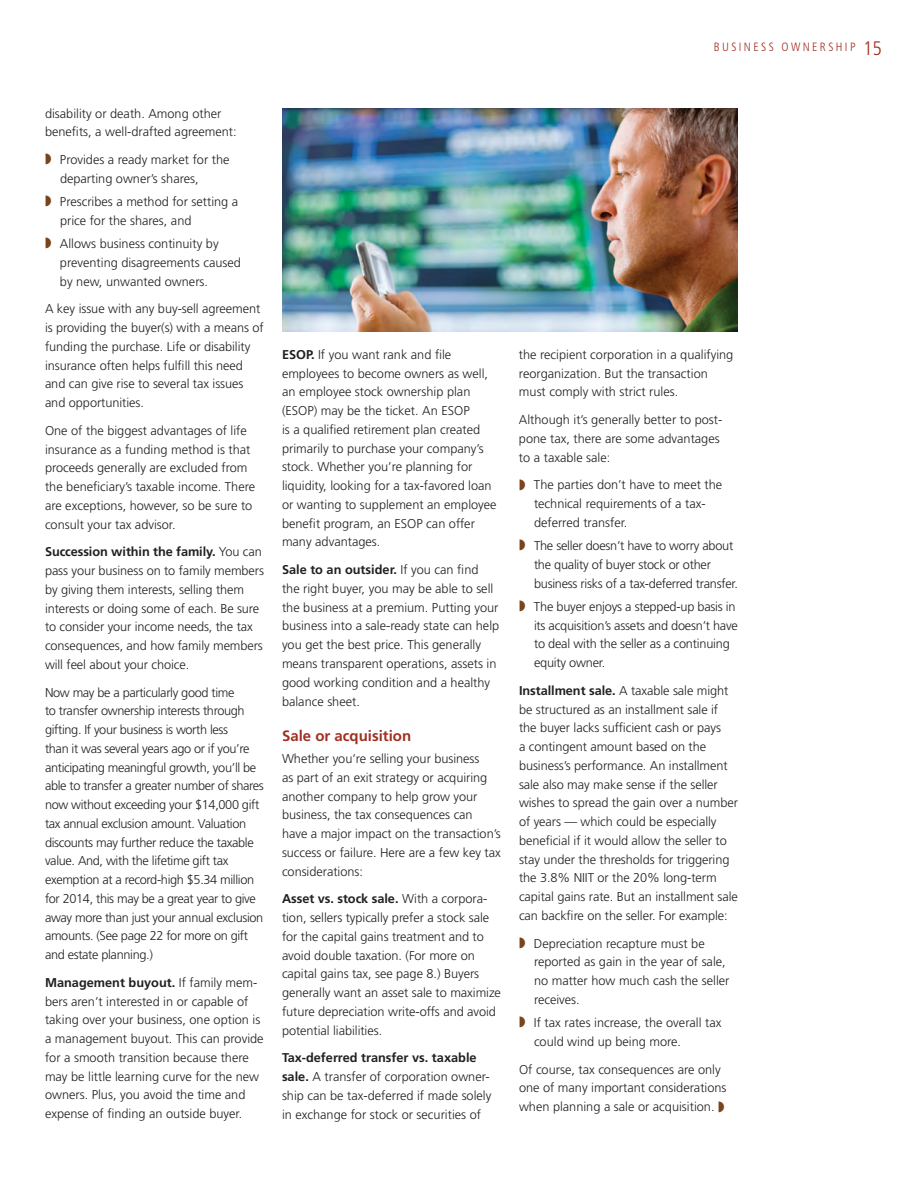
<style>
.page{position:relative;width:918px;height:1188px;background:#fff}
.page>*{position:absolute;margin:0;border:0;box-sizing:border-box;transform-origin:0 0}
.Subhead{font:700 15px "Frutiger LT Std";color:#a03022}
.Body{font:300 12.75px/18.8px "Frutiger LT Std";letter-spacing:-.005em;color:#231f20}
.Body_Bullets{font:300 12.75px/18.8px "Frutiger LT Std";color:#231f20}
.Body-2{font:300 12.75px/18.8px "Frutiger LT Std";letter-spacing:-.025em;color:#231f20}
.Body_Bullets-2{font:300 12.75px/18.8px "Frutiger LT Std";letter-spacing:-.02em;color:#231f20}
.t1{font:300 condensed 12px "Frutiger LT Std";letter-spacing:.2em;color:#a03022}
.s1{font-size:19.5px}
.s2{font-weight:700}
</style>
<div class="page">
<img style="left:282px;top:108px;width:456px;height:223px">
<p class="t1" style="left:714px;top:40px;width:170px">BUSINESS OWNERSHIP <span class="s1">15</span></p>
<p class="Body" style="left:45px;top:104px;width:193px">disability or death. Among other benefits, a well-drafted agreement:</p>
<p class="Body_Bullets" style="left:60px;top:150px;width:171px">Provides a ready market for the departing owner’s shares,</p>
<p class="Body_Bullets" style="left:60px;top:192px;width:180px">Prescribes a method for setting a price for the shares, and</p>
<p class="Body_Bullets" style="left:60px;top:234px;width:182px">Allows business continuity by preventing disagreements caused by new, unwanted owners.</p>
<p class="Body" style="left:45px;top:300px;width:220px">A key issue with any buy-sell agreement is providing the buyer(s) with a means of funding the purchase. Life or disability insurance often helps fulfill this need and can give rise to several tax issues and opportunities.</p>
<p class="Body" style="left:45px;top:421px;width:212px">One of the biggest advantages of life insurance as a funding method is that proceeds generally are excluded from the beneficiary’s taxable income. There are exceptions, however, so be sure to consult your tax advisor.</p>
<p class="Body" style="left:45px;top:543px;width:220px"><span class="s2">Succession within the family.</span> You can pass your business on to family members by giving them interests, selling them interests or doing some of each. Be sure to consider your income needs, the tax consequences, and how family members will feel about your choice.</p>
<p class="Body-2" style="left:45px;top:683px;width:220px">Now may be a particularly good time<br>to transfer ownership interests through gifting. If your business is worth less<br>than it was several years ago or if you’re anticipating meaningful growth, you’ll be able to transfer a greater number of shares now without exceeding your $14,000 gift tax annual exclusion amount. Valuation discounts may further reduce the taxable value. And, with the lifetime gift tax exemption at a record-high $5.34 million for 2014, this may be a great year to give away more than just your annual exclusion amounts. (See page 22 for more on gift and estate planning.)</p>
<p class="Body" style="left:45px;top:973px;width:220px"><span class="s2">Management buyout.</span> If family mem&shy;bers aren’t interested in or capable of taking over your business, one option is a management buyout. This can provide for a smooth transition because there may be little learning curve for the new owners. Plus, you avoid the time and expense of finding an outside buyer.</p>
<p class="Body" style="left:282px;top:345px;width:216px"><span class="s2">ESOP.</span> If you want rank and file employees to become owners as well, an employee stock ownership plan (ESOP) may be the ticket. An ESOP<br>is a qualified retirement plan created primarily to purchase your company’s stock. Whether you’re planning for liquidity, looking for a tax-favored loan or wanting to supplement an employee benefit program, an ESOP can offer many advantages.</p>
<p class="Body" style="left:282px;top:561px;width:219px"><span class="s2">Sale to an outsider.</span> If you can find the right buyer, you may be able to sell the business at a premium. Putting your business into a sale-ready state can help you get the best price. This generally means transparent operations, assets in good working condition and a healthy balance sheet.</p>
<p class="Subhead" style="left:282px;top:727px;width:131px">Sale or acquisition</p>
<p class="Body" style="left:282px;top:749px;width:220px">Whether you’re selling your business<br>as part of an exit strategy or acquiring another company to help grow your business, the tax consequences can have a major impact on the transaction’s success or failure. Here are a few key tax considerations:</p>
<p class="Body" style="left:282px;top:890px;width:221px"><span class="s2">Asset vs. stock sale.</span> With a corpora&shy;tion, sellers typically prefer a stock sale for the capital gains treatment and to avoid double taxation. (For more on capital gains tax, see page 8.) Buyers generally want an asset sale to maximize future depreciation write-offs and avoid potential liabilities.</p>
<p class="Body" style="left:282px;top:1049px;width:211px"><span class="s2">Tax-deferred transfer vs. taxable sale.</span> A transfer of corporation owner&shy;ship can be tax-deferred if made solely in exchange for stock or securities of</p>
<p class="Body" style="left:519px;top:345px;width:216px">the recipient corporation in a qualifying reorganization. But the transaction must comply with strict rules.</p>
<p class="Body" style="left:519px;top:411px;width:205px">Although it’s generally better to post&shy;pone tax, there are some advantages to a taxable sale:</p>
<p class="Body_Bullets" style="left:534px;top:476px;width:190px">The parties don’t have to meet the technical requirements of a tax&shy;deferred transfer.</p>
<p class="Body_Bullets-2" style="left:534px;top:536px;width:205px">The seller doesn’t have to worry about the quality of buyer stock or other business risks of a tax-deferred transfer.</p>
<p class="Body_Bullets" style="left:534px;top:597px;width:205px">The buyer enjoys a stepped-up basis in its acquisition’s assets and doesn’t have to deal with the seller as a continuing equity owner.</p>
<p class="Body" style="left:519px;top:681px;width:221px"><span class="s2">Installment sale.</span> A taxable sale might be structured as an installment sale if the buyer lacks sufficient cash or pays<br>a contingent amount based on the business’s performance. An installment sale also may make sense if the seller wishes to spread the gain over a number of years — which could be especially beneficial if it would allow the seller to stay under the thresholds for triggering the 3.8% NIIT or the 20% long-term capital gains rate. But an installment sale can backfire on the seller. For example:</p>
<p class="Body_Bullets" style="left:534px;top:934px;width:197px">Depreciation recapture must be reported as gain in the year of sale, no matter how much cash the seller receives.</p>
<p class="Body_Bullets" style="left:534px;top:1013px;width:189px">If tax rates increase, the overall tax could wind up being more.</p>
<p class="Body" style="left:519px;top:1060px;width:209px">Of course, tax consequences are only one of many important considerations when planning a sale or acquisition.</p>
</div>
